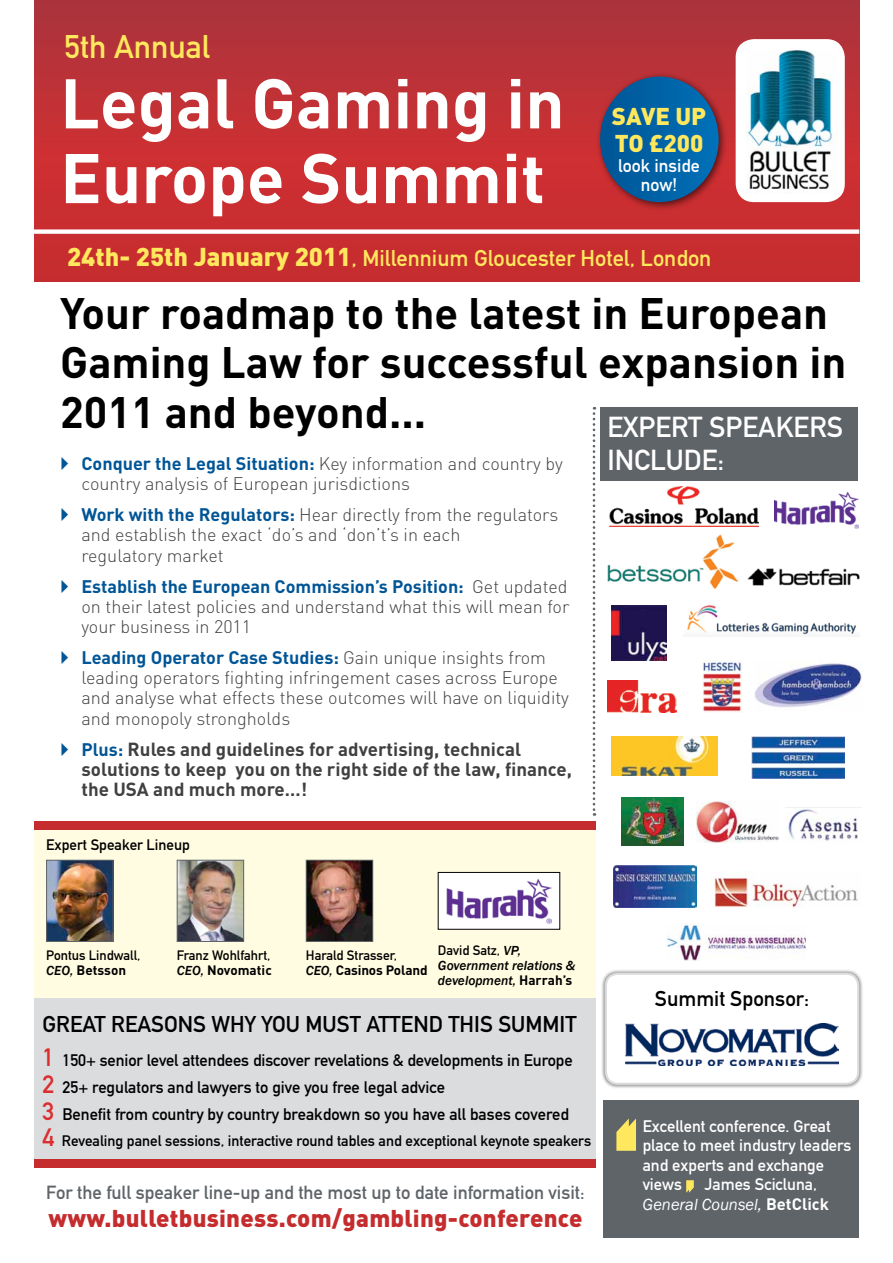
<style>
.page{position:relative;width:893px;height:1263px;background:#fff}
.page>*{position:absolute;margin:0;border:0;box-sizing:border-box;transform-origin:0 0}
.t1{font:700 69px/74.7px "DIN";color:#fff}
.t2{font:700 43.5px/49.5px "DIN";color:#000}
.t3{font:32.25px "DIN Mittelschrift";color:#ffe85e}
.t4{font:28.5px/32.5px "DIN Mittelschrift";color:#fff}
.t5{font:900 24px "DIN";letter-spacing:.01em;color:#c52c2e}
.t6{font:900 24px/27px "DIN";color:#ffe85e}
.t7{font:22.5px "DIN Mittelschrift";color:#ffe85e}
.t8{font:22.5px "DIN Mittelschrift Alternate";color:#000}
.t9{font:21.15px "DIN Mittelschrift";color:#000}
.t10{font:700 18.75px/20.2px "DIN";color:#404041}
.t11{font:18.75px "DIN Mittelschrift";color:#5f6469}
.t12{font:300 18px/20.2px "DIN";color:#404041}
.t13{font:18px/19.5px "DIN Mittelschrift Alternate";color:#fff;text-align:center}
.t14{font:16.5px/26.8px "DIN Mittelschrift Alternate";color:#000}
.t15{font:16.5px/19.5px "DIN Mittelschrift";color:#fff}
.t16{font:italic 16.5px "Franklin Gothic";color:#fff}
.t17{font:15px "DIN Mittelschrift Alternate";color:#000}
.t18{font:15px "DIN Mittelschrift";color:#000}
.t19{font:13.5px "DIN Mittelschrift";color:#000}
.t20{font:700 13.5px "DIN";letter-spacing:-.01em;color:#000}
.t21{font:italic 500 13.5px/15px "Franklin Gothic";color:#000}
.s1{font-family:"DIN";font-weight:900;font-size:25.5px}
.s2{font-size:23.1px}
.s3{font-weight:700;color:#005596}
.s4{font-size:18px;color:#005596}
.s5{font-family:"Franklin Gothic";font-weight:500;font-style:italic}
.s6{font-family:"DIN";font-weight:700;font-style:normal}
.s7{font-size:24.75px;color:#dc2d2f}
</style>
<div class="page">
<div style="left:601px;top:969px;width:262px;height:120px;background:#000;opacity:.4"></div>
<div style="left:606px;top:974px;width:252px;height:110px;background:#fff;border-radius:12px"></div>
<div style="left:605px;top:973px;width:254px;height:112px;border:2px solid #dbdcde;border-radius:12px"></div>
<img style="left:625px;top:1024px;width:213px;height:41px">
<div style="left:34px;top:0;width:825px;height:281px;background:linear-gradient(to bottom,#b2343c,#d12c2d)"></div>
<div style="left:736px;top:39px;width:109px;height:163px;background:#fff;border-radius:18px"></div>
<img style="left:747px;top:50px;width:90px;height:140px">
<div style="left:34px;top:229px;width:825px;height:5px;background:#fff"></div>
<div style="left:595px;top:72px;width:133px;height:139px;background:#000;opacity:.6"></div>
<svg style="left:600px;top:77px;width:119px;height:125px;background:#26568c"></svg>
<div style="left:34px;top:828px;width:561px;height:172px;background:#fffce1"></div>
<div style="left:34px;top:998px;width:561px;height:165px;background:#dbdcde"></div>
<img style="left:788px;top:809px;width:70px;height:32px">
<img style="left:607px;top:680px;width:70px;height:32px">
<img style="left:754px;top:663px;width:108px;height:44px">
<img style="left:622px;top:797px;width:61px;height:48px">
<img style="left:752px;top:736px;width:93px;height:42px">
<img style="left:683px;top:604px;width:174px;height:33px">
<img style="left:703px;top:661px;width:38px;height:51px">
<img style="left:712px;top:877px;width:146px;height:30px">
<img style="left:614px;top:866px;width:83px;height:41px">
<img style="left:612px;top:736px;width:106px;height:39px">
<img style="left:612px;top:606px;width:55px;height:55px">
<img style="left:667px;top:924px;width:138px;height:36px">
<img style="left:696px;top:802px;width:82px;height:41px">
<img style="left:607px;top:535px;width:130px;height:54px">
<img style="left:747px;top:568px;width:113px;height:18px">
<img style="left:609px;top:486px;width:150px;height:40px">
<img style="left:48px;top:862px;width:63px;height:78px">
<div style="left:46px;top:860px;width:67px;height:82px;border:1px solid #5f6469"></div>
<img style="left:179px;top:862px;width:63px;height:78px">
<div style="left:177px;top:860px;width:67px;height:82px;border:1px solid #5f6469"></div>
<img style="left:308px;top:862px;width:63px;height:78px">
<div style="left:306px;top:860px;width:67px;height:82px;border:1px solid #5f6469"></div>
<img style="left:774px;top:491px;width:85px;height:37px">
<div style="left:600px;top:407px;width:258px;height:73px;background:#5f6469"></div>
<svg style="left:593px;top:407px;width:2px;height:409px"></svg>
<div style="left:34px;top:821px;width:561px;height:9px;background:#c52c2e"></div>
<div style="left:34px;top:1159px;width:561px;height:9px;background:#c52c2e"></div>
<div style="left:604px;top:1100px;width:255px;height:137px;background:#5f6469"></div>
<svg style="left:616px;top:1118px;width:20px;height:33px"></svg>
<svg style="left:686px;top:1180px;width:8px;height:13px"></svg>
<div style="left:438px;top:872px;width:122px;height:57px;background:#fff"></div>
<img style="left:447px;top:878px;width:104px;height:45px">
<div style="left:438px;top:872px;width:122px;height:57px;border:1px solid #000"></div>
<h3 class="t3" style="left:65px;top:28px;width:147px">5th Annual</h3>
<h1 class="t1" style="left:60px;top:63px;width:506px">Legal Gaming in<br>Europe Summit</h1>
<h3 class="t6" style="left:612px;top:102px;width:96px">save up to £200</h3>
<p class="t13" style="left:618px;top:156px;width:83px">look inside now!</p>
<p class="t7" style="left:67px;top:245px;width:646px"><span class="s1">24th- 25th January 2011</span><span class="s2">,</span> Millennium Gloucester Hotel, London</p>
<h2 class="t2" style="left:60px;top:286px;width:788px">Your roadmap to the latest in European<br>Gaming Law for successful expansion in<br>2011 and beyond...</h2>
<h3 class="t4" style="left:607px;top:411px;width:237px">EXPERT SPEAKERS include:</h3>
<p class="t12" style="left:81px;top:453px;width:483px"><span class="s3">Conquer the Legal Situation:</span> Key information and country by country analysis of European jurisdictions</p>
<p class="t12" style="left:81px;top:504px;width:478px"><span class="s3">Work with the Regulators:</span> Hear directly from the regulators and establish the exact ‘do’s and ‘don’t’s in each<br>regulatory market</p>
<p class="t12" style="left:81px;top:576px;width:489px;text-align:justify"><span class="s3">Establish the European Commission’s Position:</span> Get updated on their latest policies and understand what this will mean for your business in 2011</p>
<p class="t12" style="left:81px;top:647px;width:489px"><span class="s3">Leading Operator Case Studies:</span> Gain unique insights from leading operators fighting infringement cases across Europe and analyse what effects these outcomes will have on liquidity and monopoly strongholds</p>
<p class="t10" style="left:81px;top:738px;width:492px"><span class="s4">Plus:</span> Rules and guidelines for advertising, technical solutions to keep you on the right side of the law, finance, the USA and much more…!</p>
<p class="t18" style="left:46px;top:836px;width:145px">Expert Speaker Lineup</p>
<p class="t19" style="left:46px;top:947px;width:96px">Pontus Lindwall,</p>
<p class="t20" style="left:46px;top:961px;width:81px"><span class="s5">CEO,</span> Betsson</p>
<p class="t19" style="left:177px;top:947px;width:95px">Franz Wohlfahrt,</p>
<p class="t20" style="left:177px;top:961px;width:96px"><span class="s5">CEO,</span> Novomatic</p>
<p class="t19" style="left:306px;top:947px;width:93px">Harald Strasser,</p>
<p class="t20" style="left:306px;top:961px;width:123px"><span class="s5">CEO,</span> Casinos Poland</p>
<p class="t19" style="left:438px;top:943px;width:84px">David Satz, <span class="s5">VP,</span></p>
<p class="t21" style="left:438px;top:958px;width:139px">Government relations &amp; development, <span class="s6">Harrah’s</span></p>
<p class="t8" style="left:43px;top:1011px;width:535px">Great reasons why you must attend this summit</p>
<p class="t14" style="left:43px;top:1047px;width:532px"><span class="s7">1</span> 150+ senior level attendees discover revelations &amp; developments in Europe<br><span class="s7">2</span> 25+ regulators and lawyers to give you free legal advice<br><span class="s7">3</span> Benefit from country by country breakdown so you have all bases covered</p>
<p class="t17" style="left:43px;top:1132px;width:550px"><span class="s7">4</span> Revealing panel sessions, interactive round tables and exceptional keynote speakers</p>
<p class="t11" style="left:46px;top:1181px;width:540px">For the full speaker line-up and the most up to date information visit:</p>
<h3 class="t5" style="left:48px;top:1202px;width:536px">www.bulletbusiness.com/gambling-conference</h3>
<p class="t9" style="left:655px;top:986px;width:156px">Summit Sponsor:</p>
<p class="t15" style="left:643px;top:1116px;width:210px">Excellent conference. Great place to meet industry leaders and experts and exchange views</p>
<p class="t15" style="left:705px;top:1175px;width:114px">James Scicluna,</p>
<p class="t16" style="left:643px;top:1194px;width:188px">General Counsel, <span class="s6">BetClick</span></p>
</div>
